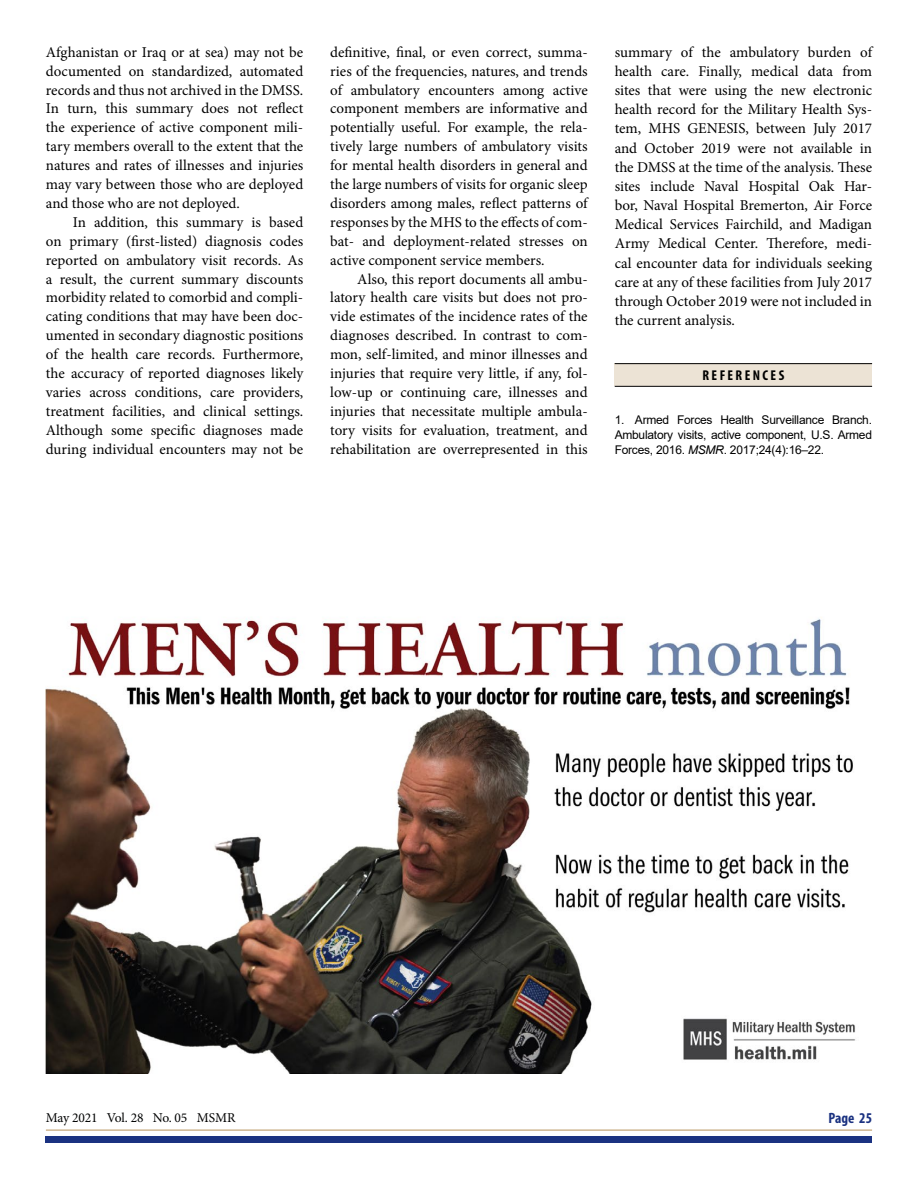
<style>
.page{position:relative;width:918px;height:1188px;background:#fff}
.page>*{position:absolute;margin:0;border:0;box-sizing:border-box;transform-origin:0 0}
.Body{font:15px/18.9px "Minion Pro";color:#000;text-align:justify}
.t1{font:700 condensed 15px "Myriad Pro";color:#1b3281}
.Heads_Rules__copy_pa{font:700 condensed 14.25px "Myriad Pro";letter-spacing:.17em;color:#000}
.t2{font:13.5px "Minion Pro";letter-spacing:-.01em;color:#010202}
.t3{font:12px/14.7px "Arial";letter-spacing:-.02em;color:#000;text-align:justify}
.s1{font-style:italic}
.s2{color:#000}
</style>
<div class="page">
<div style="left:46px;top:1136px;width:826px;height:6px;background:#1b3281"></div>
<hr style="left:46px;top:1129px;width:826px;height:2px;background:#cfb691">
<div style="left:615px;top:364px;width:257px;height:22px;background:#ece3d5"></div>
<hr style="left:615px;top:386px;width:257px;height:1px;background:#000">
<hr style="left:615px;top:363px;width:257px;height:1px;background:#000">
<img style="left:46px;top:618px;width:810px;height:456px">
<p class="Body" style="left:46px;top:43px;width:259px">Afghanistan or Iraq or at sea) may not be documented on standardized, automated records and thus not archived in the DMSS.<br>In turn, this summary does not reflect the experience of active component mili&shy;tary members overall to the extent that the natures and rates of illnesses and injuries may vary between those who are deployed and those who are not deployed.</p>
<p class="Body" style="left:46px;top:213px;width:259px;text-indent:27px">In addition, this summary is based on primary (first-listed) diagnosis codes reported on ambulatory visit records. As a result, the current summary discounts morbidity related to comorbid and compli&shy;cating conditions that may have been doc&shy;umented in secondary diagnostic positions of the health care records. Furthermore, the accuracy of reported diagnoses likely varies across conditions, care providers, treatment facilities, and clinical settings.<br>Although some specific diagnoses made during individual encounters may not be</p>
<p class="Body" style="left:330px;top:43px;width:259px">definitive, final, or even correct, summa&shy;ries of the frequencies, natures, and trends of ambulatory encounters among active component members are informative and potentially useful. For example, the rela&shy;tively large numbers of ambulatory visits for mental health disorders in general and the large numbers of visits for organic sleep disorders among males, reflect patterns of responses by the MHS to the effects of com&shy;bat- and deployment-related stresses on active component service members.</p>
<p class="Body" style="left:330px;top:269px;width:259px;text-indent:27px">Also, this report documents all ambu&shy;latory health care visits but does not pro&shy;vide estimates of the incidence rates of the diagnoses described. In contrast to com&shy;mon, self-limited, and minor illnesses and injuries that require very little, if any, fol&shy;low-up or continuing care, illnesses and injuries that necessitate multiple ambula&shy;tory visits for evaluation, treatment, and rehabilitation are overrepresented in this</p>
<p class="Body" style="left:615px;top:42px;width:259px">summary of the ambulatory burden of health care. Finally, medical data from sites that were using the new electronic health record for the Military Health Sys&shy;tem, MHS GENESIS, between July 2017 and October 2019 were not available in the DMSS at the time of the analysis. These sites include Naval Hospital Oak Har&shy;bor, Naval Hospital Bremerton, Air Force Medical Services Fairchild, and Madigan Army Medical Center. Therefore, medi&shy;cal encounter data for individuals seeking care at any of these facilities from July 2017 through October 2019 were not included in the current analysis.</p>
<h2 class="Heads_Rules__copy_pa" style="left:702px;top:367px;width:83px">REFERENCES</h2>
<p class="t3" style="left:615px;top:413px;width:259px">1. Armed Forces Health Surveillance Branch.<br>Ambulatory visits, active component, U.S. Armed Forces, 2016. <span class="s1">MSMR</span>. 2017;24(4):16–22.</p>
<p class="t2" style="left:46px;top:1109px;width:191px">May 2021 Vol. 28 No. 05 <span class="s2">MSMR</span></p>
<p class="t1" style="left:829px;top:1109px;width:45px">Page 25</p>
</div>
